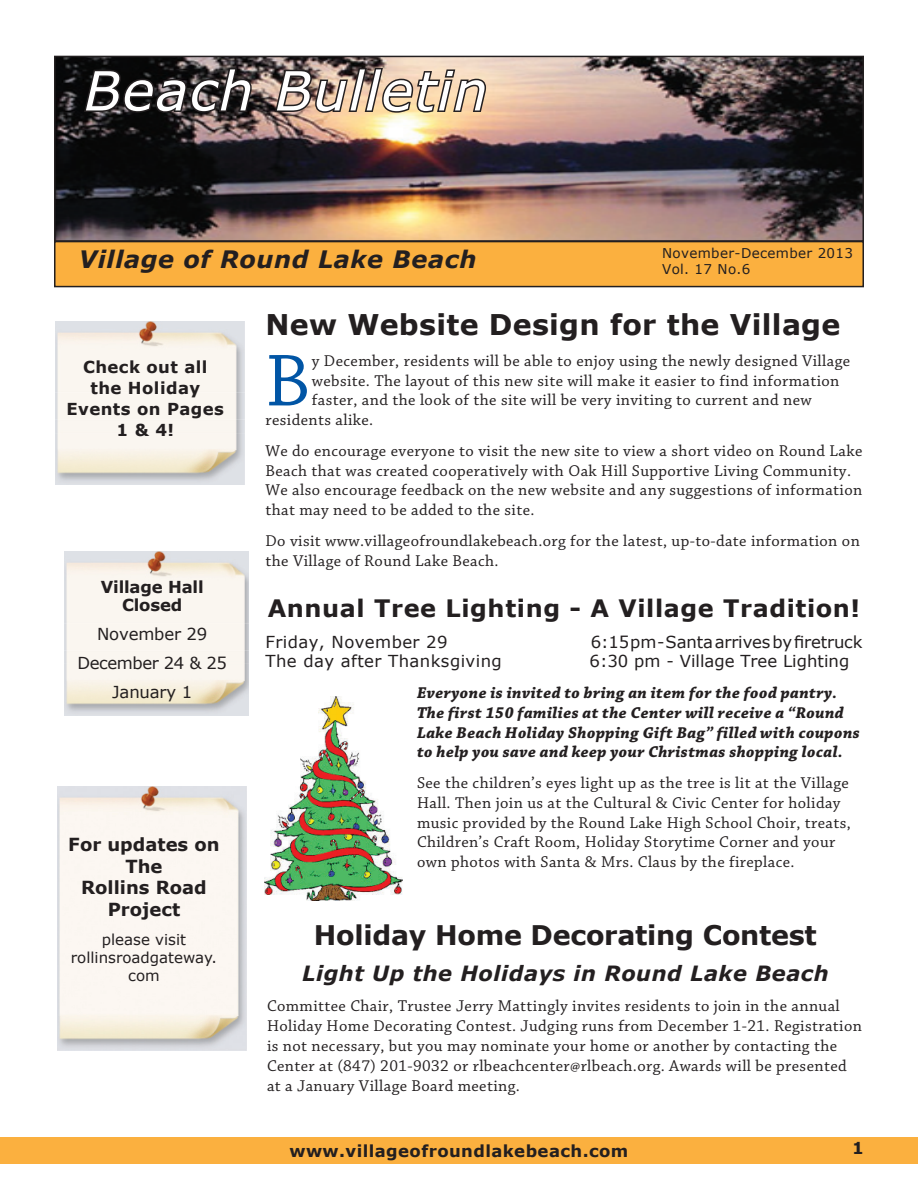
<style>
.page{position:relative;width:918px;height:1188px;background:#fff}
.page>*{position:absolute;margin:0;border:0;box-sizing:border-box;transform-origin:0 0}
.Big_Cap{font:77.4px "Chaparral Pro";color:#0155a5}
.Hanging_indent{font:italic 54px "Verdana";letter-spacing:.025em;color:#fff}
.Head_24{font:700 28.5px "Verdana";letter-spacing:.01em;color:#231f20}
.Subhead_14{font:700 27px "Verdana";letter-spacing:-.01em;color:#231f20}
.Head_24-2{font:700 24px "Verdana";letter-spacing:.025em;color:#231f20}
.Hanging_indent-2{font:italic 700 24px "Verdana";letter-spacing:.025em;color:#231f20}
.Head_24-3{font:italic 700 21px "Verdana";letter-spacing:.025em;color:#231f20}
.subhead_12{font:700 18px/21.6px "Verdana";color:#231f20;text-align:center}
.body{font:16.5px/19.8px "Chaparral Pro";letter-spacing:.025em;color:#231f20}
.Big_Cap-2{font:16.5px "Chaparral Pro";letter-spacing:.025em;color:#231f20}
.body-2{font:italic 700 16.5px/19.8px "Chaparral Pro";letter-spacing:.025em;color:#231f20}
.body-3{font:16.5px "Verdana";color:#231f20}
.body-4{font:16.5px "Verdana";letter-spacing:.025em;color:#231f20}
.body-5{font:700 16.5px/21px "Verdana";letter-spacing:.025em;color:#231f20;text-align:center}
.Officials{font:700 16.5px "Verdana";letter-spacing:.025em;color:#231f20}
.body-6{font:700 16.5px/18px "Verdana";letter-spacing:-.01em;color:#231f20;text-align:center}
.body-7{font:16.5px "Verdana";letter-spacing:-.025em;color:#231f20}
.subhead_12-2{font:15px/18px "Verdana";color:#231f20;text-align:center}
.Hanging_indent-3{font:13.5px "Verdana";letter-spacing:.025em;color:#231f20}
</style>
<div class="page">
<img style="left:64px;top:552px;width:184px;height:163px">
<img style="left:57px;top:786px;width:189px;height:265px">
<div style="left:0;top:1137px;width:918px;height:27px;background:#fbb03f"></div>
<div style="left:54px;top:241px;width:810px;height:46px;background:#fbb03f;border:2px solid #231f20"></div>
<img style="left:57px;top:59px;width:804px;height:180px">
<div style="left:54px;top:56px;width:810px;height:186px;border:2px solid #231f20"></div>
<svg style="left:82px;top:66px;width:171px;height:49px;background:#262323"></svg>
<svg style="left:273px;top:66px;width:215px;height:49px;background:#9c8774"></svg>
<img style="left:56px;top:321px;width:188px;height:164px">
<img style="left:264px;top:696px;width:139px;height:204px">
<p class="Hanging_indent" style="left:84px;top:56px;width:405px">Beach Bulletin</p>
<p class="Hanging_indent-2" style="left:79px;top:244px;width:399px">Village of Round Lake Beach</p>
<p class="Hanging_indent-3" style="left:662px;top:245px;width:192px">November-December 2013</p>
<p class="Hanging_indent-3" style="left:662px;top:261px;width:90px">Vol. 17 No.6</p>
<p class="body-5" style="left:67px;top:356px;width:159px">Check out all the Holiday<br>Events on Pages<br>1 &amp; 4!</p>
<p class="body-6" style="left:101px;top:578px;width:104px">Village Hall<br>Closed</p>
<p class="body-3" style="left:97px;top:624px;width:112px">November 29</p>
<p class="body-7" style="left:78px;top:652px;width:151px">December 24 &amp; 25</p>
<p class="body-3" style="left:112px;top:681px;width:82px">January 1</p>
<p class="subhead_12" style="left:68px;top:834px;width:153px">For updates on<br>The<br>Rollins Road<br>Project</p>
<p class="subhead_12-2" style="left:71px;top:930px;width:148px">please visit rollinsroadgateway. com</p>
<p class="Head_24" style="left:266px;top:306px;width:576px">New Website Design for the Village</p>
<p class="Big_Cap" style="left:266px;top:338px;width:46px">B</p>
<p class="Big_Cap-2" style="left:312px;top:351px;width:540px">y December, residents will be able to enjoy using the newly designed Village</p>
<p class="Big_Cap-2" style="left:312px;top:371px;width:529px">website. The layout of this new site will make it easier to find information</p>
<p class="Big_Cap-2" style="left:312px;top:391px;width:501px">faster, and the look of the site will be very inviting to current and new</p>
<p class="Big_Cap-2" style="left:266px;top:411px;width:109px">residents alike.</p>
<p class="body" style="left:266px;top:441px;width:599px">We do encourage everyone to visit the new site to view a short video on Round Lake Beach that was created cooperatively with Oak Hill Supportive Living Community.<br>We also encourage feedback on the new website and any suggestions of information that may need to be added to the site.</p>
<p class="body" style="left:266px;top:531px;width:596px">Do visit www.villageofroundlakebeach.org for the latest, up-to-date information on the Village of Round Lake Beach.</p>
<p class="Head_24-2" style="left:268px;top:593px;width:594px">Annual Tree Lighting - A Village Tradition!</p>
<p class="body-4" style="left:266px;top:631px;width:184px">Friday, November 29</p>
<p class="body-3" style="left:591px;top:631px;width:273px">6:15 pm - Santa arrives by firetruck</p>
<p class="body-4" style="left:266px;top:651px;width:238px">The day after Thanksgiving</p>
<p class="body-3" style="left:590px;top:651px;width:261px">6:30 pm - Village Tree Lighting</p>
<p class="body-2" style="left:417px;top:684px;width:444px">Everyone is invited to bring an item for the food pantry.<br>The first 150 families at the Center will receive a “Round Lake Beach Holiday Shopping Gift Bag” filled with coupons to help you save and keep your Christmas shopping local.</p>
<p class="body" style="left:417px;top:774px;width:435px">See the children’s eyes light up as the tree is lit at the Village Hall. Then join us at the Cultural &amp; Civic Center for holiday music provided by the Round Lake High School Choir, treats, Children’s Craft Room, Holiday Storytime Corner and your own photos with Santa &amp; Mrs. Claus by the fireplace.</p>
<p class="Subhead_14" style="left:314px;top:917px;width:504px">Holiday Home Decorating Contest</p>
<p class="Head_24-3" style="left:302px;top:960px;width:528px">Light Up the Holidays in Round Lake Beach</p>
<p class="body" style="left:267px;top:997px;width:597px">Committee Chair, Trustee Jerry Mattingly invites residents to join in the annual Holiday Home Decorating Contest. Judging runs from December 1-21. Registration is not necessary, but you may nominate your home or another by contacting the Center at (847) 201-9032 or rlbeachcenter@rlbeach.org. Awards will be presented at a January Village Board meeting.</p>
<p class="Officials" style="left:290px;top:1141px;width:340px">www.villageofroundlakebeach.com</p>
<p class="Officials" style="left:852px;top:1138px;width:13px">1</p>
</div>
